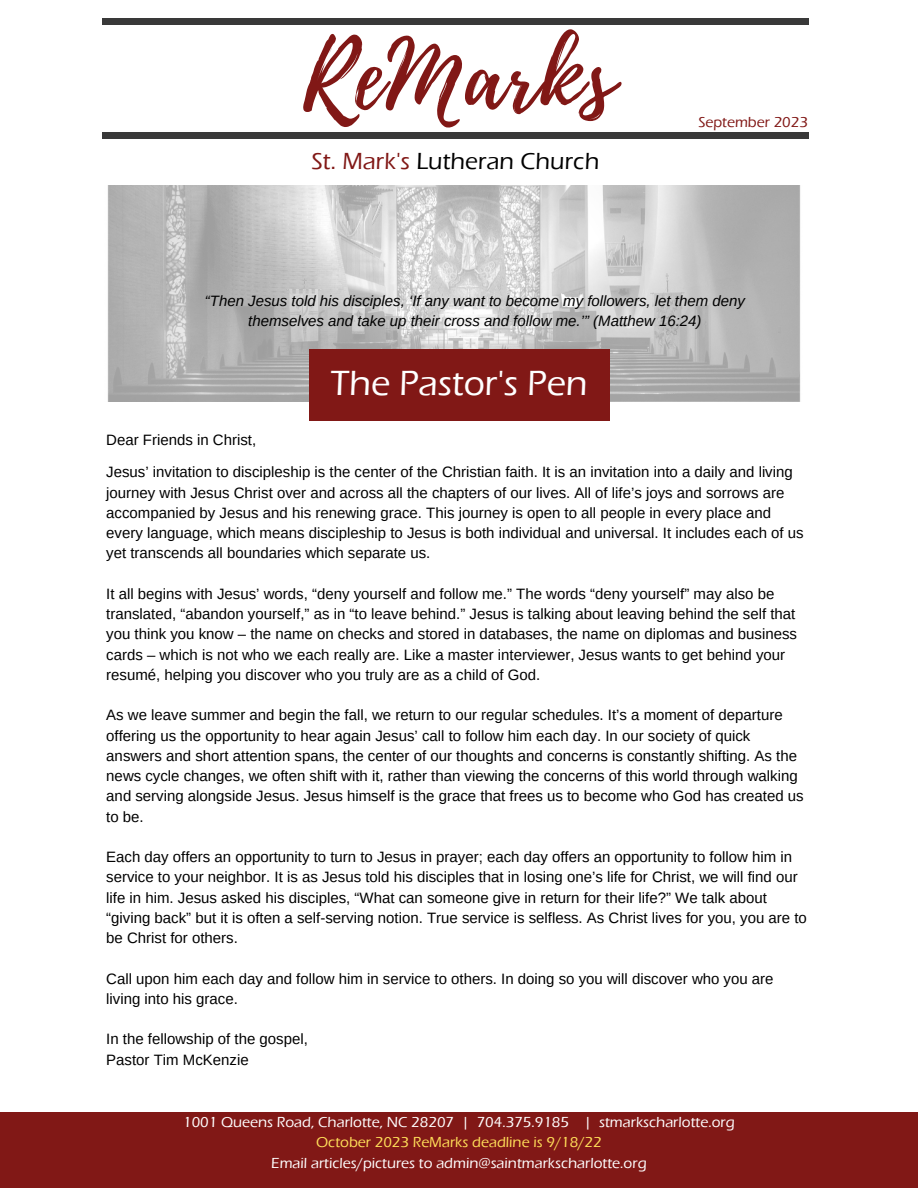
<style>
.page{position:relative;width:918px;height:1188px;background:#fff}
.page>*{position:absolute;margin:0;border:0;box-sizing:border-box;transform-origin:0 0}
.t1{font:93px "Playlist Script";letter-spacing:.02em;color:#811816}
.t2{font:500 36px "Eras ITC";color:#fff}
.t3{font:500 24px "Eras ITC";letter-spacing:.005em;color:#000}
.t4{font:15px/20.2px "Arimo";color:#000}
.t5{font:italic 15px/20.2px "Arimo";color:#000;text-align:center}
.t6{font:500 15px "Eras ITC";color:#fff}
.t7{font:500 15px "Eras ITC";color:#ffde59}
.t8{font:500 15px "Eras ITC";color:#811816}
.s1{color:#811816}
</style>
<div class="page">
<img style="left:107px;top:185px;width:694px;height:216px">
<div style="left:103px;top:19px;width:706px;height:6px;background:#393939"></div>
<div style="left:103px;top:133px;width:706px;height:5px;background:#393939"></div>
<div style="left:309px;top:350px;width:300px;height:71px;background:#811816"></div>
<div style="left:0;top:1112px;width:918px;height:76px;background:#811816"></div>
<p class="t1" style="left:303px;top:10px;width:313px">ReMarks</p>
<p class="t3" style="left:311px;top:148px;width:289px"><span class="s1">St. Mark's</span> Lutheran Church</p>
<p class="t8" style="left:698px;top:113px;width:111px">September 2023</p>
<p class="t5" style="left:205px;top:291px;width:542px">“Then Jesus told his disciples, ‘If any want to become my followers, let them deny themselves and take up their cross and follow me.’” (Matthew 16:24)</p>
<p class="t2" style="left:330px;top:363px;width:259px">The Pastor's Pen</p>
<p class="t4" style="left:106px;top:430px;width:151px">Dear Friends in Christ,</p>
<p class="t4" style="left:106px;top:462px;width:699px">Jesus’ invitation to discipleship is the center of the Christian faith. It is an invitation into a daily and living journey with Jesus Christ over and across all the chapters of our lives. All of life’s joys and sorrows are accompanied by Jesus and his renewing grace. This journey is open to all people in every place and every language, which means discipleship to Jesus is both individual and universal. It includes each of us yet transcends all boundaries which separate us.</p>
<p class="t4" style="left:106px;top:584px;width:692px">It all begins with Jesus’ words, “deny yourself and follow me.” The words “deny yourself” may also be translated, “abandon yourself,” as in “to leave behind.” Jesus is talking about leaving behind the self that you think you know – the name on checks and stored in databases, the name on diplomas and business cards – which is not who we each really are. Like a master interviewer, Jesus wants to get behind your resumé, helping you discover who you truly are as a child of God.</p>
<p class="t4" style="left:106px;top:705px;width:699px">As we leave summer and begin the fall, we return to our regular schedules. It’s a moment of departure offering us the opportunity to hear again Jesus’ call to follow him each day. In our society of quick answers and short attention spans, the center of our thoughts and concerns is constantly shifting. As the news cycle changes, we often shift with it, rather than viewing the concerns of this world through walking and serving alongside Jesus. Jesus himself is the grace that frees us to become who God has created us to be.</p>
<p class="t4" style="left:106px;top:847px;width:702px">Each day offers an opportunity to turn to Jesus in prayer; each day offers an opportunity to follow him in service to your neighbor. It is as Jesus told his disciples that in losing one’s life for Christ, we will find our life in him. Jesus asked his disciples, “What can someone give in return for their life?” We talk about “giving back” but it is often a self-serving notion. True service is selfless. As Christ lives for you, you are to be Christ for others.</p>
<p class="t4" style="left:106px;top:968px;width:669px">Call upon him each day and follow him in service to others. In doing so you will discover who you are living into his grace.</p>
<p class="t4" style="left:106px;top:1029px;width:203px">In the fellowship of the gospel,</p>
<p class="t4" style="left:106px;top:1049px;width:144px">Pastor Tim McKenzie</p>
<p class="t6" style="left:183px;top:1114px;width:553px">1001 Queens Road, Charlotte, NC 28207 | 704.375.9185 | stmarkscharlotte.org</p>
<p class="t7" style="left:316px;top:1134px;width:287px">October 2023 ReMarks deadline is 9/18/22</p>
<p class="t6" style="left:271px;top:1154px;width:377px">Email articles/pictures to admin@saintmarkscharlotte.org</p>
</div>
